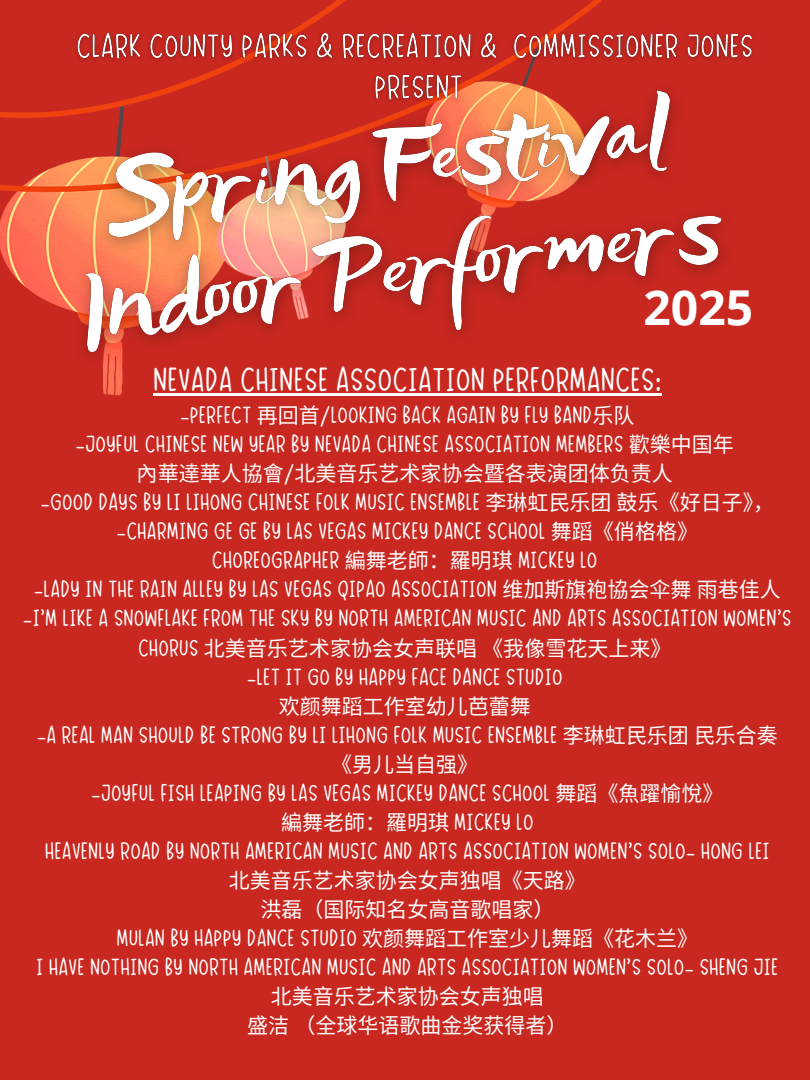
<style>
.page{position:relative;width:810px;height:1080px;background:#c92821}
.page>*{position:absolute;margin:0;border:0;box-sizing:border-box;transform-origin:0 0}
.t1{font:700 48.12px "Open Sans";color:#fff}
.t2{font:29.56px "Dreamy Notes Sans";color:#fff}
.t3{font:21px/29.1px "Dreamy Notes Sans";color:#fff;text-align:center}
.t4{font:21px "Noto Sans CJ Ksc";color:#fff}
.s1{font-family:"Noto Sans CJ Ksc"}
.s2{font-family:"Dreamy Notes Sans"}
</style>
<div class="page">
<img style="left:0;top:0;width:600px;height:296px">
<img style="left:37px;top:49px;width:687px;height:347px">
<hr style="left:153px;top:393px;width:509px;height:3px;background:#fff">
<img style="left:70px;top:25px;width:683px;height:84px">
<p class="t1" style="left:644px;top:274px;width:111px">2025</p>
<p class="t2" style="left:153px;top:359px;width:510px">NEVADA CHINESE ASSOCIATION PERFORMANCES:</p>
<h2 class="t3" style="left:180px;top:401px;width:456px">-PERFECT <span class="s1">再回首</span>/LOOKING BACK AGAIN BY FLY BAND<span class="s1">乐队</span></h2>
<p class="t3" style="left:76px;top:430px;width:660px">-JOYFUL CHINESE NEW YEAR BY NEVADA CHINESE ASSOCIATION MEMBERS <span class="s1">歡樂中国年</span></p>
<p class="t4" style="left:137px;top:457px;width:536px">內華達華人協會<span class="s2">/</span>北美音乐艺术家协会暨各表演团体负责人</p>
<p class="t3" style="left:40px;top:488px;width:735px">-GOOD DAYS BY LI LIHONG CHINESE FOLK MUSIC ENSEMBLE <span class="s1">李琳虹民乐团鼓乐《好日子》，</span></p>
<p class="t3" style="left:117px;top:517px;width:583px">-CHARMING GE GE BY LAS VEGAS MICKEY DANCE SCHOOL <span class="s1">舞蹈《俏格格》</span></p>
<p class="t3" style="left:212px;top:546px;width:387px">CHOREOGRAPHER <span class="s1">編舞老師：羅明琪</span> MICKEY LO</p>
<p class="t3" style="left:34px;top:575px;width:747px">-LADY IN THE RAIN ALLEY BY LAS VEGAS QIPAO ASSOCIATION <span class="s1">维加斯旗袍協会伞舞雨巷佳人</span></p>
<p class="t3" style="left:23px;top:604px;width:770px">-I’M LIKE A SNOWFLAKE FROM THE SKY BY NORTH AMERICAN MUSIC AND ARTS ASSOCIATION WOMEN’S<br>CHORUS <span class="s1">北美音乐艺术家协会女声联唱《我像雪花天上来》</span></p>
<p class="t3" style="left:247px;top:662px;width:317px">-LET IT GO BY HAPPY FACE DANCE STUDIO</p>
<p class="t4" style="left:279px;top:689px;width:253px">欢颜舞蹈工作室幼儿芭蕾舞</p>
<p class="t3" style="left:37px;top:720px;width:743px">-A REAL MAN SHOULD BE STRONG BY LI LIHONG FOLK MUSIC ENSEMBLE <span class="s1">李琳虹民乐团民乐合奏《男儿当自强》</span></p>
<p class="t3" style="left:91px;top:779px;width:634px">-JOYFUL FISH LEAPING BY LAS VEGAS MICKEY DANCE SCHOOL <span class="s1">舞蹈《魚躍愉悅》</span></p>
<p class="t4" style="left:281px;top:806px;width:254px">編舞老師：羅明琪 <span class="s2">MICKEY LO</span></p>
<p class="t3" style="left:45px;top:837px;width:727px">HEAVENLY ROAD BY NORTH AMERICAN MUSIC AND ARTS ASSOCIATION WOMEN’S SOLO- HONG LEI</p>
<p class="t4" style="left:229px;top:864px;width:358px">北美音乐艺术家协会女声独唱《天路》</p>
<p class="t4" style="left:260px;top:893px;width:295px">洪磊（国际知名女高音歌唱家）</p>
<p class="t3" style="left:117px;top:924px;width:583px">MULAN BY HAPPY DANCE STUDIO <span class="s1">欢颜舞蹈工作室少儿舞蹈《花木兰》</span></p>
<p class="t3" style="left:36px;top:953px;width:744px">I HAVE NOTHING BY NORTH AMERICAN MUSIC AND ARTS ASSOCIATION WOMEN’S SOLO- SHENG JIE</p>
<p class="t4" style="left:271px;top:980px;width:274px">北美音乐艺术家协会女声独唱</p>
<p class="t4" style="left:247px;top:1009px;width:322px">盛洁（全球华语歌曲金奖获得者）</p>
</div>
